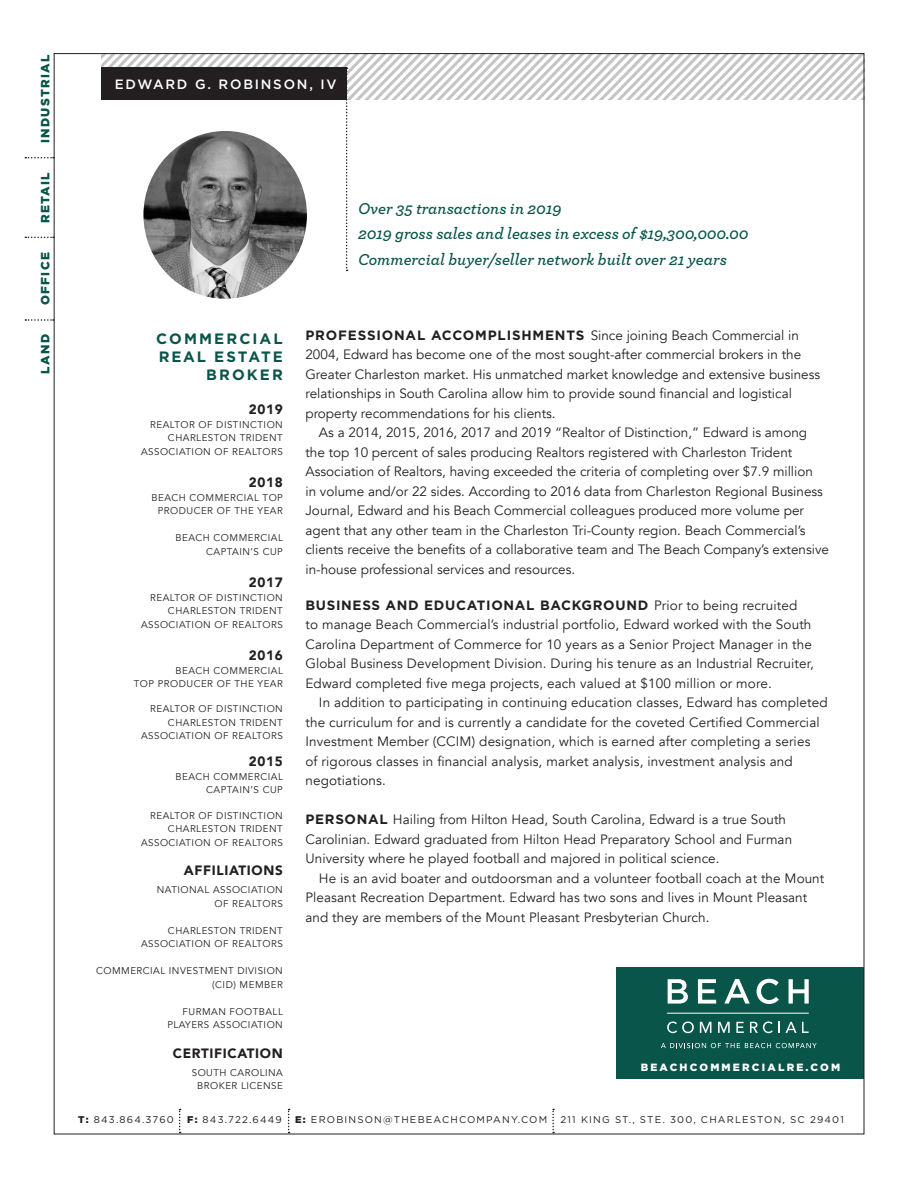
<style>
.page{position:relative;width:918px;height:1188px;background:#fff}
.page>*{position:absolute;margin:0;border:0;box-sizing:border-box;transform-origin:0 0}
.t1{font:italic 600 16.5px "Archer";color:#095549}
.t2{font:700 15px "Gotham";letter-spacing:.14em;color:#095549}
.t3{font:700 15px "Gotham";letter-spacing:.12em;color:#095549}
.t4{font:13.5px/19.5px "Avenir";letter-spacing:.005em;color:#231f20}
.t5{font:700 13.5px "Gotham";letter-spacing:.05em;color:#231f20}
.t6{font:900 13.5px "Avenir";letter-spacing:.05em;color:#231f20}
.t7{font:500 13.5px "Gotham";letter-spacing:.13em;color:#fff}
.t8{font:900 12px "Gotham";letter-spacing:.11em;color:#095549}
.t9{font:900 10.5px "Gotham";letter-spacing:.21em;color:#fff}
.t10{font:9.75px/13.5px "Avenir";letter-spacing:.05em;color:#231f20;text-align:right}
.t11{font:9.75px "Gotham";letter-spacing:.12em;color:#231f20}
.s1{font-family:"Gotham";font-weight:700}
.s2{font-family:"Avenir";font-weight:400}
.s3{font-weight:900}
</style>
<div class="page">
<img style="left:101px;top:53px;width:764px;height:47px">
<div style="left:101px;top:68px;width:246px;height:32px;background:#231f20"></div>
<svg style="left:25px;top:157px;width:29px;height:1px"></svg>
<svg style="left:25px;top:237px;width:29px;height:1px"></svg>
<svg style="left:346px;top:68px;width:2px;height:203px"></svg>
<div style="left:617px;top:967px;width:247px;height:111px;background:#095549"></div>
<svg style="left:668px;top:979px;width:20px;height:25px"></svg>
<svg style="left:698px;top:979px;width:18px;height:25px"></svg>
<svg style="left:724px;top:979px;width:26px;height:25px"></svg>
<svg style="left:757px;top:979px;width:22px;height:25px"></svg>
<svg style="left:789px;top:979px;width:20px;height:25px"></svg>
<svg style="left:667px;top:1021px;width:27px;height:12px"></svg>
<svg style="left:700px;top:1022px;width:11px;height:11px"></svg>
<svg style="left:718px;top:1022px;width:12px;height:11px"></svg>
<svg style="left:736px;top:1022px;width:8px;height:11px"></svg>
<svg style="left:750px;top:1021px;width:23px;height:12px"></svg>
<svg style="left:786px;top:1022px;width:23px;height:11px"></svg>
<hr style="left:667px;top:1013px;width:142px;height:1px;background:#fff">
<svg style="left:661px;top:1043px;width:156px;height:5px"></svg>
<svg style="left:25px;top:319px;width:29px;height:2px"></svg>
<img style="left:143px;top:131px;width:164px;height:168px">
<svg style="left:288px;top:1109px;width:2px;height:24px"></svg>
<svg style="left:552px;top:1109px;width:2px;height:24px"></svg>
<svg style="left:179px;top:1109px;width:2px;height:24px"></svg>
<p class="t8" style="left:38px;top:143px;width:90px;rotate:-90deg">INDUSTRIAL</p>
<p class="t8" style="left:38px;top:223px;width:52px;rotate:-90deg">RETAIL</p>
<p class="t8" style="left:38px;top:305px;width:54px;rotate:-90deg">OFFICE</p>
<p class="t8" style="left:38px;top:374px;width:41px;rotate:-90deg">LAND</p>
<p class="t7" style="left:115px;top:77px;width:223px">EDWARD G. ROBINSON, IV</p>
<p class="t1" style="left:358px;top:196px;width:205px">Over 35 transactions in 2019</p>
<p class="t1" style="left:358px;top:221px;width:392px">2019 gross sales and leases in excess of $19,300,000.00</p>
<p class="t1" style="left:358px;top:247px;width:370px">Commercial buyer/seller network built over 21 years</p>
<p class="t2" style="left:156px;top:330px;width:128px">COMMERCIAL</p>
<p class="t3" style="left:159px;top:348px;width:126px">REAL ESTATE</p>
<p class="t2" style="left:206px;top:366px;width:78px">BROKER</p>
<p class="t6" style="left:249px;top:398px;width:35px">2019</p>
<p class="t10" style="left:150px;top:418px;width:134px">REALTOR OF DISTINCTION</p>
<p class="t10" style="left:168px;top:432px;width:116px">CHARLESTON TRIDENT</p>
<p class="t10" style="left:141px;top:445px;width:143px">ASSOCIATION OF REALTORS</p>
<p class="t6" style="left:249px;top:471px;width:35px">2018</p>
<p class="t10" style="left:151px;top:491px;width:133px">BEACH COMMERCIAL TOP</p>
<p class="t10" style="left:158px;top:504px;width:127px">PRODUCER OF THE YEAR</p>
<p class="t10" style="left:175px;top:531px;width:109px">BEACH COMMERCIAL</p>
<p class="t10" style="left:206px;top:545px;width:78px">CAPTAIN’S CUP</p>
<p class="t6" style="left:249px;top:571px;width:35px">2017</p>
<p class="t10" style="left:150px;top:591px;width:134px">REALTOR OF DISTINCTION</p>
<p class="t10" style="left:168px;top:604px;width:116px">CHARLESTON TRIDENT</p>
<p class="t10" style="left:141px;top:618px;width:143px">ASSOCIATION OF REALTORS</p>
<p class="t6" style="left:249px;top:644px;width:35px">2016</p>
<p class="t10" style="left:175px;top:664px;width:109px">BEACH COMMERCIAL</p>
<p class="t10" style="left:134px;top:677px;width:151px">TOP PRODUCER OF THE YEAR</p>
<p class="t10" style="left:150px;top:702px;width:134px">REALTOR OF DISTINCTION</p>
<p class="t10" style="left:168px;top:716px;width:116px">CHARLESTON TRIDENT</p>
<p class="t10" style="left:141px;top:729px;width:143px">ASSOCIATION OF REALTORS</p>
<p class="t6" style="left:249px;top:750px;width:35px">2015</p>
<p class="t10" style="left:175px;top:770px;width:109px">BEACH COMMERCIAL</p>
<p class="t10" style="left:206px;top:783px;width:78px">CAPTAIN’S CUP</p>
<p class="t10" style="left:150px;top:809px;width:134px">REALTOR OF DISTINCTION</p>
<p class="t10" style="left:168px;top:822px;width:116px">CHARLESTON TRIDENT</p>
<p class="t10" style="left:141px;top:836px;width:143px">ASSOCIATION OF REALTORS</p>
<p class="t6" style="left:184px;top:859px;width:101px">AFFILIATIONS</p>
<p class="t10" style="left:157px;top:883px;width:128px">NATIONAL ASSOCIATION</p>
<p class="t10" style="left:215px;top:897px;width:70px">OF REALTORS</p>
<p class="t10" style="left:168px;top:924px;width:116px">CHARLESTON TRIDENT</p>
<p class="t10" style="left:141px;top:937px;width:143px">ASSOCIATION OF REALTORS</p>
<p class="t10" style="left:96px;top:964px;width:188px">COMMERCIAL INVESTMENT DIVISION (CID) MEMBER</p>
<p class="t10" style="left:183px;top:1005px;width:102px">FURMAN FOOTBALL</p>
<p class="t10" style="left:167px;top:1018px;width:117px">PLAYERS ASSOCIATION</p>
<p class="t6" style="left:173px;top:1042px;width:112px">CERTIFICATION</p>
<p class="t10" style="left:192px;top:1066px;width:93px">SOUTH CAROLINA</p>
<p class="t10" style="left:197px;top:1080px;width:87px">BROKER LICENSE</p>
<p class="t4" style="left:305px;top:326px;width:516px"><span class="s1">PROFESSIONAL ACCOMPLISHMENTS</span> Since joining Beach Commercial in 2004, Edward has become one of the most sought-after commercial brokers in the Greater Charleston market. His unmatched market knowledge and extensive business relationships in South Carolina allow him to provide sound financial and logistical property recommendations for his clients.</p>
<p class="t4" style="left:305px;top:423px;width:525px;text-indent:14px">As a 2014, 2015, 2016, 2017 and 2019 “Realtor of Distinction,” Edward is among the top 10 percent of sales producing Realtors registered with Charleston Trident Association of Realtors, having exceeded the criteria of completing over $7.9 million<br>in volume and/or 22 sides. According to 2016 data from Charleston Regional Business Journal, Edward and his Beach Commercial colleagues produced more volume per agent that any other team in the Charleston Tri-County region. Beach Commercial’s clients receive the benefits of a collaborative team and The Beach Company’s extensive in-house professional services and resources.</p>
<p class="t5" style="left:305px;top:597px;width:493px">BUSINESS AND EDUCATIONAL BACKGROUND <span class="s2">Prior to being recruited</span></p>
<p class="t4" style="left:305px;top:615px;width:510px">to manage Beach Commercial’s industrial portfolio, Edward worked with the South Carolina Department of Commerce for 10 years as a Senior Project Manager in the Global Business Development Division. During his tenure as an Industrial Recruiter, Edward completed five mega projects, each valued at $100 million or more.</p>
<p class="t4" style="left:305px;top:693px;width:524px;text-indent:14px">In addition to participating in continuing education classes, Edward has completed the curriculum for and is currently a candidate for the coveted Certified Commercial Investment Member (CCIM) designation, which is earned after completing a series<br>of rigorous classes in financial analysis, market analysis, investment analysis and negotiations.</p>
<p class="t4" style="left:305px;top:810px;width:488px"><span class="s1">PERSONAL</span> Hailing from Hilton Head, South Carolina, Edward is a true South<br>Carolinian. Edward graduated from Hilton Head Preparatory School and Furman<br>University where he played football and majored in political science.</p>
<p class="t4" style="left:305px;top:868px;width:520px;text-indent:14px">He is an avid boater and outdoorsman and a volunteer football coach at the Mount<br>Pleasant Recreation Department. Edward has two sons and lives in Mount Pleasant and they are members of the Mount Pleasant Presbyterian Church.</p>
<p class="t9" style="left:641px;top:1061px;width:201px">BEACHCOMMERCIALRE.COM</p>
<p class="t11" style="left:78px;top:1115px;width:97px"><span class="s3">T:</span> 843.864.3760</p>
<p class="t11" style="left:187px;top:1115px;width:96px"><span class="s3">F:</span> 843.722.6449</p>
<p class="t11" style="left:295px;top:1115px;width:253px"><span class="s3">E:</span> EROBINSON@THEBEACHCOMPANY.COM</p>
<p class="t11" style="left:561px;top:1115px;width:285px">211 KING ST., STE. 300, CHARLESTON, SC 29401</p>
</div>
